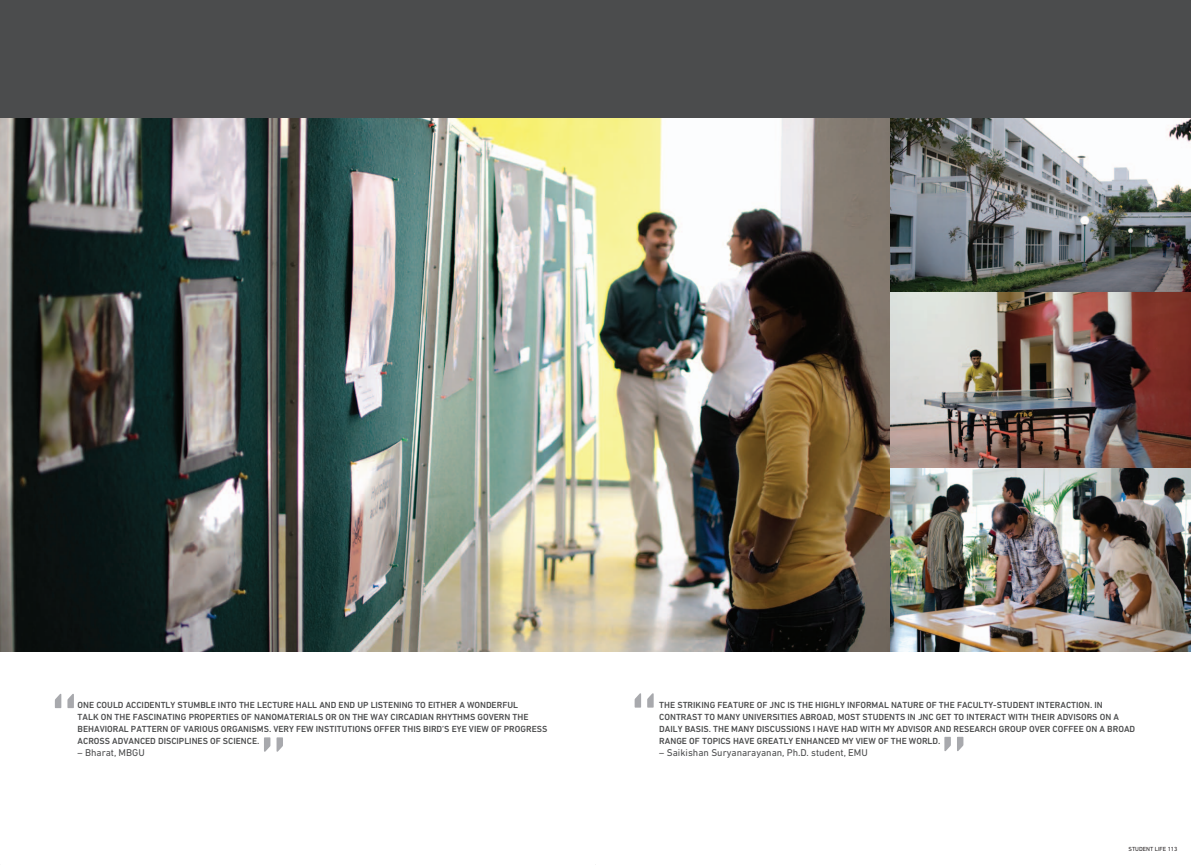
<style>
.page{position:relative;width:1191px;height:865px;background:#fff}
.page>*{position:absolute;margin:0;border:0;box-sizing:border-box;transform-origin:0 0}
.t1{font:80px "DIN Next LT Pro";color:#a8a9ad}
.t2{font:10px "DIN Next LT Pro";color:#4b4c4d}
.t3{font:500 9px/12px "DIN Next LT Pro";color:#4b4c4d}
.t4{font:6px "DIN Next LT Pro";color:#231f20}
</style>
<div class="page">
<div style="left:0;top:0;width:1191px;height:483px;background:#4b4c4d"></div>
<img style="left:0;top:118px;width:890px;height:533px">
<img style="left:890px;top:118px;width:301px;height:533px">
<p class="t1" style="left:50px;top:675px;width:31px">“</p>
<p class="t3" style="left:78px;top:699px;width:471px">ONE COULD ACCIDENTLY STUMBLE INTO THE LECTURE HALL AND END UP LISTENING TO EITHER A WONDERFUL<br>TALK ON THE FASCINATING PROPERTIES OF NANOMATERIALS OR ON THE WAY CIRCADIAN RHYTHMS GOVERN THE BEHAVIORAL PATTERN OF VARIOUS ORGANISMS. VERY FEW INSTITUTIONS OFFER THIS BIRD’S EYE VIEW OF PROGRESS ACROSS ADVANCED DISCIPLINES OF SCIENCE.</p>
<p class="t2" style="left:78px;top:747px;width:69px">– Bharat, MBGU</p>
<p class="t1" style="left:259px;top:718px;width:31px">”</p>
<p class="t1" style="left:629px;top:674px;width:31px">“</p>
<p class="t3" style="left:659px;top:699px;width:477px">THE STRIKING FEATURE OF JNC IS THE HIGHLY INFORMAL NATURE OF THE FACULTY-STUDENT INTERACTION. IN CONTRAST TO MANY UNIVERSITIES ABROAD, MOST STUDENTS IN JNC GET TO INTERACT WITH THEIR ADVISORS ON A DAILY BASIS. THE MANY DISCUSSIONS I HAVE HAD WITH MY ADVISOR AND RESEARCH GROUP OVER COFFEE ON A BROAD RANGE OF TOPICS HAVE GREATLY ENHANCED MY VIEW OF THE WORLD.</p>
<p class="t2" style="left:659px;top:747px;width:210px">– Saikishan Suryanarayanan, Ph.D. student, EMU</p>
<p class="t1" style="left:939px;top:717px;width:31px">”</p>
<p class="t4" style="left:1128px;top:845px;width:50px">STUDENT LIFE 113</p>
</div>
